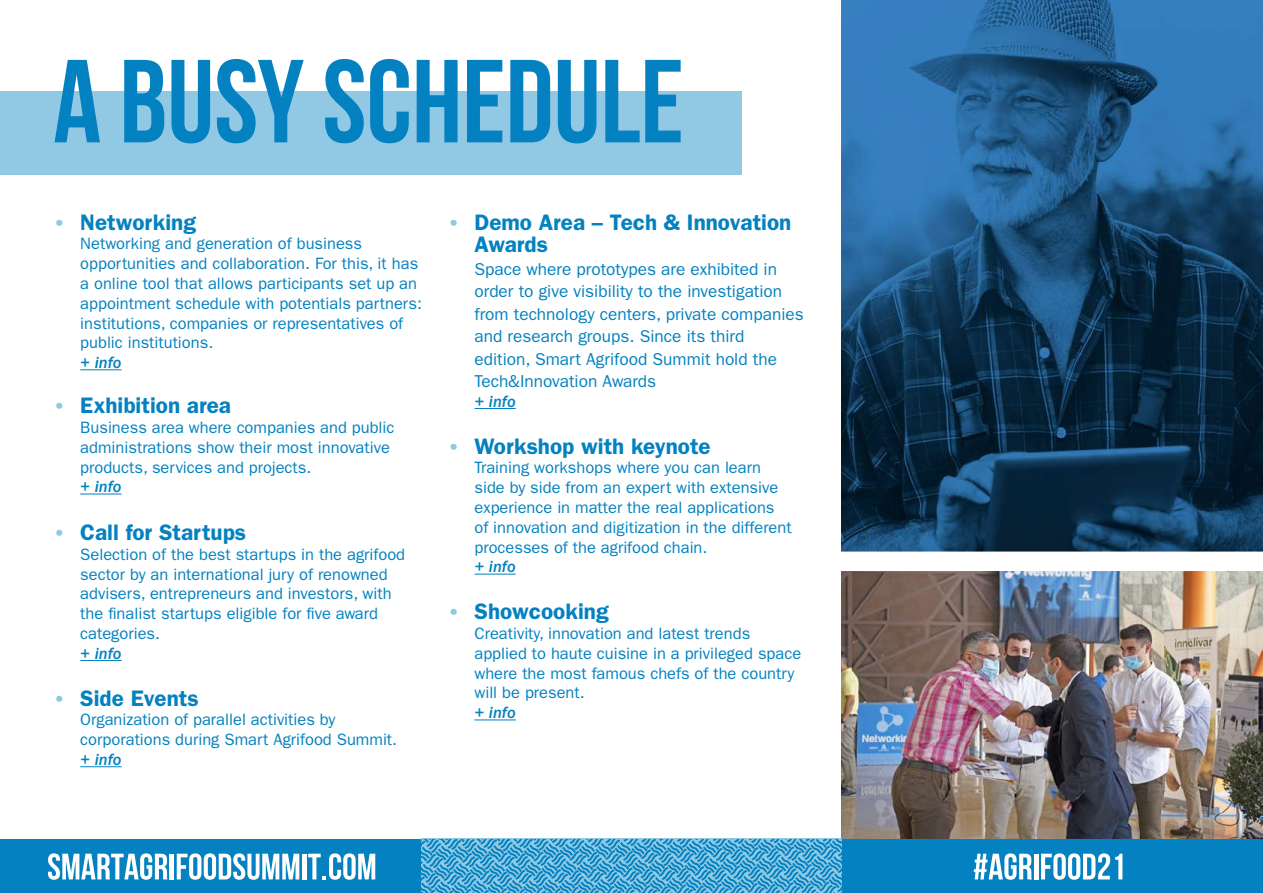
<style>
.page{position:relative;width:1263px;height:893px;background:#fff}
.page>*{position:absolute;margin:0;border:0;box-sizing:border-box;transform-origin:0 0}
.t1{font:700 117.75px "Bebas Neue";color:#0381c0}
.t2{font:600 22.5px/22.5px "ITC Franklin Gothic Std";color:#0381c0}
.t3{font:17.25px/22.5px "ITC Franklin Gothic Std";color:#0381c0}
.t4{font:16.5px/19.8px "ITC Franklin Gothic Std";color:#0381c0}
.t5{font:16.5px "ITC Franklin Gothic Std Med It";color:#0381c0}
.s1{font-size:21px;color:#90c9e4}
</style>
<div class="page">
<div style="left:0;top:839px;width:421px;height:54px;background:#0381c0"></div>
<div style="left:842px;top:839px;width:421px;height:54px;background:#0381c0"></div>
<svg style="left:48px;top:853px;width:119px;height:27px"></svg>
<hr style="left:170px;top:854px;width:4px;height:25px;background:#fff">
<svg style="left:177px;top:853px;width:122px;height:27px"></svg>
<hr style="left:302px;top:854px;width:4px;height:25px;background:#fff">
<svg style="left:308px;top:853px;width:67px;height:27px"></svg>
<svg style="left:974px;top:853px;width:58px;height:27px"></svg>
<hr style="left:1034px;top:854px;width:4px;height:25px;background:#fff">
<svg style="left:1041px;top:853px;width:81px;height:27px"></svg>
<svg style="left:421px;top:839px;width:421px;height:54px;background:#4aa5d2"></svg>
<hr style="left:80px;top:369px;width:42px;height:1px;background:#0381c0">
<hr style="left:80px;top:494px;width:42px;height:1px;background:#0381c0">
<hr style="left:80px;top:660px;width:42px;height:1px;background:#0381c0">
<hr style="left:80px;top:766px;width:42px;height:1px;background:#0381c0">
<div style="left:0;top:91px;width:742px;height:84px;background:#91c8e3"></div>
<img style="left:841px;top:0;width:422px;height:839px">
<hr style="left:474px;top:408px;width:42px;height:1px;background:#0381c0">
<hr style="left:474px;top:574px;width:42px;height:1px;background:#0381c0">
<hr style="left:474px;top:719px;width:42px;height:1px;background:#0381c0">
<div style="left:836px;top:552px;width:427px;height:19px;background:#fff"></div>
<h1 class="t1" style="left:53px;top:37px;width:632px">A BUSY SCHEDULE</h1>
<h2 class="t2" style="left:53px;top:211px;width:144px"><span class="s1">•</span> Networking</h2>
<p class="t4" style="left:80px;top:234px;width:343px">Networking and generation of business opportunities and collaboration. For this, it has a online tool that allows participants set up an appointment schedule with potentials partners: institutions, companies or representatives of public institutions.</p>
<p class="t5" style="left:80px;top:353px;width:43px">+ info</p>
<h2 class="t2" style="left:53px;top:394px;width:179px"><span class="s1">•</span> Exhibition area</h2>
<p class="t4" style="left:80px;top:418px;width:316px">Business area where companies and public administrations show their most innovative products, services and projects.</p>
<p class="t5" style="left:80px;top:478px;width:43px">+ info</p>
<h2 class="t2" style="left:53px;top:521px;width:194px"><span class="s1">•</span> Call for Startups</h2>
<p class="t4" style="left:80px;top:544px;width:326px">Selection of the best startups in the agrifood sector by an international jury of renowned advisers, entrepreneurs and investors, with the finalist startups eligible for five award categories.</p>
<p class="t5" style="left:80px;top:644px;width:43px">+ info</p>
<h2 class="t2" style="left:53px;top:687px;width:147px"><span class="s1">•</span> Side Events</h2>
<p class="t4" style="left:80px;top:710px;width:318px">Organization of parallel activities by corporations during Smart Agrifood Summit.</p>
<p class="t5" style="left:80px;top:750px;width:43px">+ info</p>
<h2 class="t2" style="left:474px;top:211px;width:318px;text-indent:-27px"><span class="s1">•</span> Demo Area – Tech &amp; Innovation<br>Awards</h2>
<p class="t3" style="left:474px;top:258px;width:331px">Space where prototypes are exhibited in order to give visibility to the investigation from technology centers, private companies and research groups. Since its third edition, Smart Agrifood Summit hold the Tech&amp;Innovation Awards</p>
<p class="t5" style="left:474px;top:392px;width:43px">+ info</p>
<h2 class="t2" style="left:447px;top:435px;width:265px"><span class="s1">•</span> Workshop with keynote</h2>
<p class="t4" style="left:474px;top:458px;width:319px">Training workshops where you can learn side by side from an expert with extensive experience in matter the real applications of innovation and digitization in the different processes of the agrifood chain.</p>
<p class="t5" style="left:474px;top:558px;width:43px">+ info</p>
<h2 class="t2" style="left:447px;top:600px;width:163px"><span class="s1">•</span> Showcooking</h2>
<p class="t4" style="left:474px;top:624px;width:328px">Creativity, innovation and latest trends applied to haute cuisine in a privileged space where the most famous chefs of the country will be present.</p>
<p class="t5" style="left:474px;top:704px;width:43px">+ info</p>
</div>
